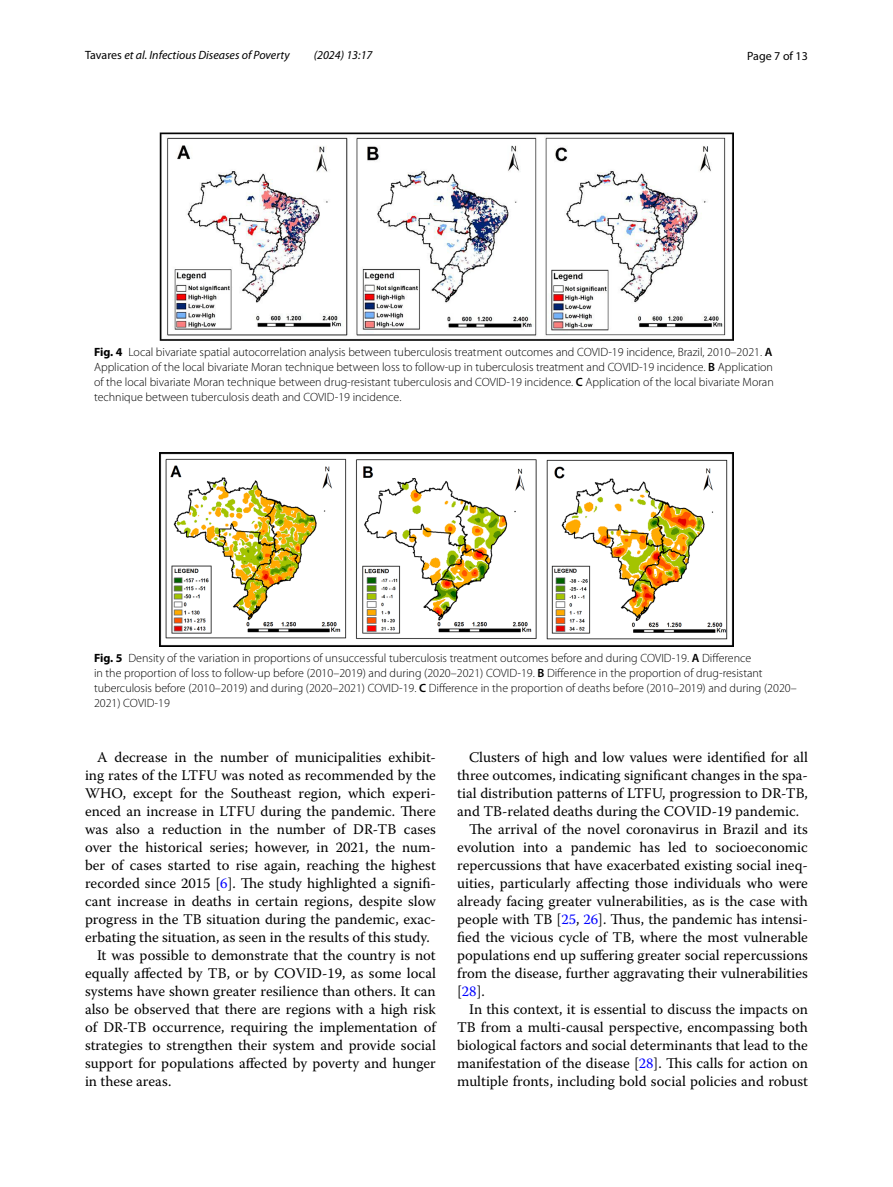
<style>
.page{position:relative;width:893px;height:1187px;background:#fff}
.page>*{position:absolute;margin:0;border:0;box-sizing:border-box;transform-origin:0 0}
.t1{font:14.7px "Warnock Pro";color:#000}
.t2{font:300 12px/15px "Myriad Pro";color:#000}
.t3{font:italic 12px "Myriad Pro";color:#000}
.t4{font:12px "Myriad Pro";color:#000}
.s1{font-style:normal}
.s2{font-weight:700}
.s3{font-weight:600}
.s4{color:#00f}
</style>
<div class="page">
<img style="left:159px;top:133px;width:574px;height:208px">
<img style="left:159px;top:452px;width:574px;height:194px">
<p class="t3" style="left:85px;top:48px;width:206px"><span class="s1">Tavares</span> et al. Infectious Diseases of Poverty</p>
<p class="t3" style="left:314px;top:48px;width:60px">(2024) 13:17</p>
<p class="t4" style="left:747px;top:48px;width:62px">Page 7 of 13</p>
<p class="t2" style="left:94px;top:345px;width:681px"><span class="s2">Fig. 4</span> Local bivariate spatial autocorrelation analysis between tuberculosis treatment outcomes and COVID-19 incidence, Brazil, 2010–2021. <span class="s3">A </span>Application of the local bivariate Moran technique between loss to follow-up in tuberculosis treatment and COVID-19 incidence. <span class="s3">B</span> Application of the local bivariate Moran technique between drug-resistant tuberculosis and COVID-19 incidence. <span class="s3">C</span> Application of the local bivariate Moran technique between tuberculosis death and COVID-19 incidence.</p>
<p class="t2" style="left:94px;top:650px;width:704px"><span class="s2">Fig. 5</span> Density of the variation in proportions of unsuccessful tuberculosis treatment outcomes before and during COVID-19. <span class="s3">A</span> Difference<br>in the proportion of loss to follow-up before (2010–2019) and during (2020–2021) COVID-19. <span class="s3">B</span> Difference in the proportion of drug-resistant tuberculosis before (2010–2019) and during (2020–2021) COVID-19. <span class="s3">C</span> Difference in the proportion of deaths before (2010–2019) and during (2020– 2021) COVID-19</p>
<p class="t1" style="left:97px;top:748px;width:340px">A decrease in the number of municipalities exhibit-</p>
<p class="t1" style="left:85px;top:766px;width:352px">ing rates of the LTFU was noted as recommended by the</p>
<p class="t1" style="left:85px;top:784px;width:352px">WHO, except for the Southeast region, which experi-</p>
<p class="t1" style="left:85px;top:802px;width:352px">enced an increase in LTFU during the pandemic. There</p>
<p class="t1" style="left:85px;top:820px;width:352px">was also a reduction in the number of DR-TB cases</p>
<p class="t1" style="left:85px;top:838px;width:352px">over the historical series; however, in 2021, the num-</p>
<p class="t1" style="left:85px;top:856px;width:352px">ber of cases started to rise again, reaching the highest</p>
<p class="t1" style="left:85px;top:874px;width:352px">recorded since 2015 [<span class="s4">6</span>]. The study highlighted a signifi-</p>
<p class="t1" style="left:85px;top:892px;width:352px">cant increase in deaths in certain regions, despite slow</p>
<p class="t1" style="left:85px;top:910px;width:352px">progress in the TB situation during the pandemic, exac-</p>
<p class="t1" style="left:85px;top:928px;width:346px">erbating the situation, as seen in the results of this study.</p>
<p class="t1" style="left:97px;top:946px;width:340px">It was possible to demonstrate that the country is not</p>
<p class="t1" style="left:85px;top:964px;width:352px">equally affected by TB, or by COVID-19, as some local</p>
<p class="t1" style="left:85px;top:982px;width:352px">systems have shown greater resilience than others. It can</p>
<p class="t1" style="left:85px;top:1000px;width:352px">also be observed that there are regions with a high risk</p>
<p class="t1" style="left:85px;top:1018px;width:352px">of DR-TB occurrence, requiring the implementation of</p>
<p class="t1" style="left:85px;top:1036px;width:352px">strategies to strengthen their system and provide social</p>
<p class="t1" style="left:85px;top:1054px;width:352px">support for populations affected by poverty and hunger</p>
<p class="t1" style="left:85px;top:1072px;width:88px">in these areas.</p>
<p class="t1" style="left:469px;top:748px;width:340px">Clusters of high and low values were identified for all</p>
<p class="t1" style="left:457px;top:766px;width:352px">three outcomes, indicating significant changes in the spa-</p>
<p class="t1" style="left:457px;top:784px;width:352px">tial distribution patterns of LTFU, progression to DR-TB,</p>
<p class="t1" style="left:457px;top:802px;width:344px">and TB-related deaths during the COVID-19 pandemic.</p>
<p class="t1" style="left:469px;top:820px;width:340px">The arrival of the novel coronavirus in Brazil and its</p>
<p class="t1" style="left:457px;top:838px;width:352px">evolution into a pandemic has led to socioeconomic</p>
<p class="t1" style="left:457px;top:856px;width:352px">repercussions that have exacerbated existing social ineq-</p>
<p class="t1" style="left:457px;top:874px;width:352px">uities, particularly affecting those individuals who were</p>
<p class="t1" style="left:457px;top:892px;width:352px">already facing greater vulnerabilities, as is the case with</p>
<p class="t1" style="left:457px;top:910px;width:352px">people with TB [<span class="s4">25</span>, <span class="s4">26</span>]. Thus, the pandemic has intensi-</p>
<p class="t1" style="left:457px;top:928px;width:352px">fied the vicious cycle of TB, where the most vulnerable</p>
<p class="t1" style="left:457px;top:946px;width:352px">populations end up suffering greater social repercussions</p>
<p class="t1" style="left:457px;top:964px;width:352px">from the disease, further aggravating their vulnerabilities</p>
<p class="t1" style="left:457px;top:982px;width:29px">[<span class="s4">28</span>].</p>
<p class="t1" style="left:469px;top:1000px;width:340px">In this context, it is essential to discuss the impacts on</p>
<p class="t1" style="left:457px;top:1018px;width:352px">TB from a multi-causal perspective, encompassing both</p>
<p class="t1" style="left:457px;top:1036px;width:352px">biological factors and social determinants that lead to the</p>
<p class="t1" style="left:457px;top:1054px;width:352px">manifestation of the disease [<span class="s4">28</span>]. This calls for action on</p>
<p class="t1" style="left:457px;top:1072px;width:352px">multiple fronts, including bold social policies and robust</p>
</div>
